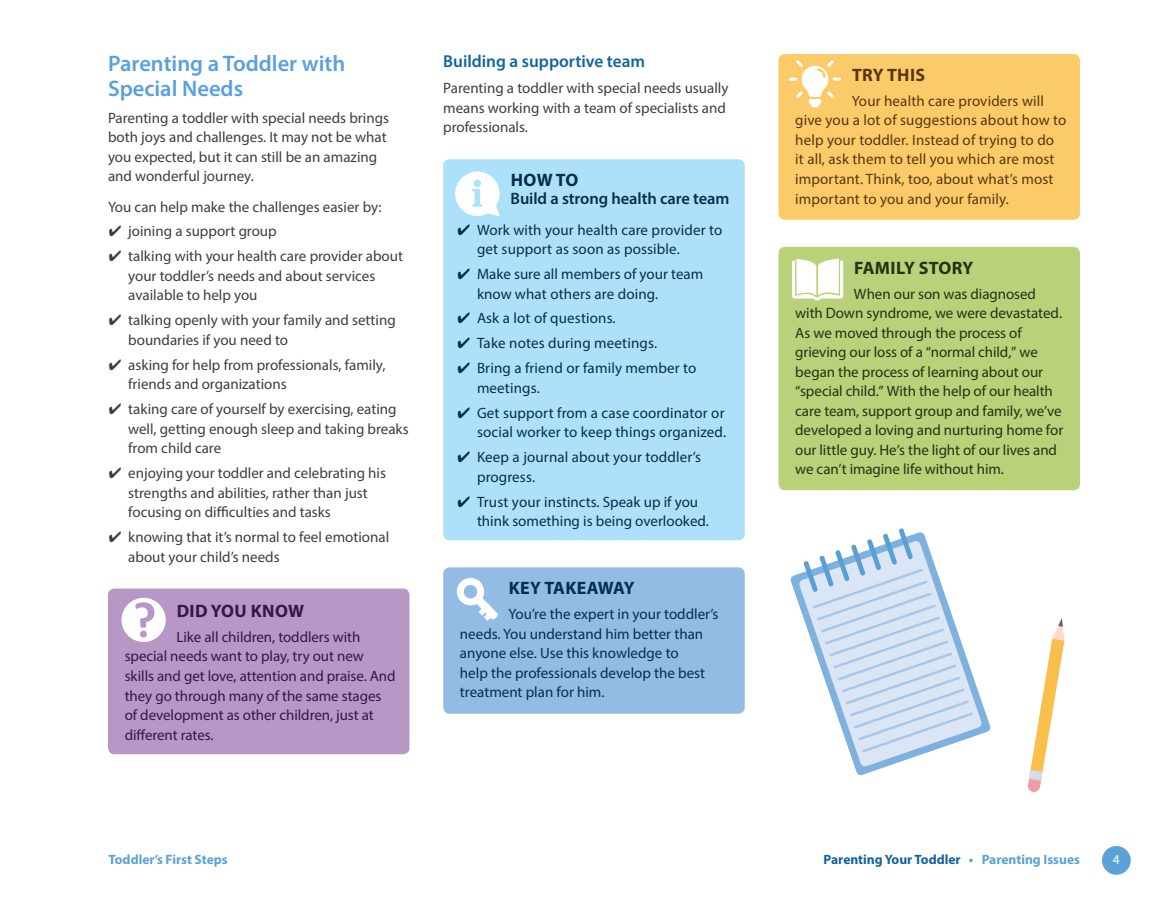
<style>
.page{position:relative;width:1161px;height:905px;background:#fff}
.page>*{position:absolute;margin:0;border:0;box-sizing:border-box;transform-origin:0 0}
.t1{font:600 22.5px/25.5px "Myriad Pro";color:#59a0e2}
.t2{font:700 18px "Myriad Pro";letter-spacing:.015em;color:#062e4e}
.t3{font:700 18px "Myriad Pro";letter-spacing:.02em;color:#273115}
.t4{font:700 18px "Myriad Pro";letter-spacing:.02em;color:#35164c}
.t5{font:700 18px "Myriad Pro";letter-spacing:.02em;color:#583711}
.t6{font:600 17.25px "Myriad Pro";color:#12639f}
.t7{font:600 16.5px "Myriad Pro";letter-spacing:-.005em;color:#062e4e}
.t8{font:15px/19.5px "Myriad Pro";color:#3e3e3f}
.t9{font:15px/19.5px "Myriad Pro";letter-spacing:.005em;color:#062e4e}
.t10{font:15px/19.5px "Myriad Pro";letter-spacing:-.005em;color:#273115}
.t11{font:15px/19.5px "Myriad Pro";letter-spacing:.01em;color:#583711}
.t12{font:15px/19.5px "Myriad Pro";letter-spacing:-.005em;color:#35164c}
.t13{font:700 13.5px "Myriad Pro";color:#12639f}
.t14{font:700 13.5px "Myriad Pro";color:#5aa2d8}
.t15{font:13.5px "Myriad Pro";color:#fff}
.s1{color:#5aa2d8}
</style>
<div class="page">
<div style="left:1102px;top:846px;width:29px;height:28px;background:#5aa2d8;border-radius:50%"></div>
<div style="left:108px;top:588px;width:301px;height:166px;background:#b697c6;border-radius:6px"></div>
<div style="left:122px;top:597px;width:44px;height:45px;background:#fff;border-radius:50%"></div>
<div style="left:140px;top:630px;width:7px;height:7px;background:#b697c6;border-radius:50%"></div>
<svg style="left:135px;top:602px;width:19px;height:25px"></svg>
<div style="left:779px;top:54px;width:301px;height:166px;background:#fccb69;border-radius:6px"></div>
<svg style="left:789px;top:60px;width:52px;height:47px"></svg>
<div style="left:779px;top:247px;width:301px;height:243px;background:#b9d178;border-radius:6px"></div>
<svg style="left:792px;top:259px;width:51px;height:41px"></svg>
<div style="left:443px;top:567px;width:302px;height:146px;background:#92bce4;border-radius:6px"></div>
<svg style="left:457px;top:578px;width:41px;height:43px"></svg>
<div style="left:443px;top:159px;width:302px;height:381px;background:#ade1f9;border-radius:6px"></div>
<svg style="left:455px;top:171px;width:45px;height:45px"></svg>
<svg style="left:1028px;top:618px;width:36px;height:174px"></svg>
<svg style="left:790px;top:574px;width:201px;height:201px"></svg>
<svg style="left:799px;top:528px;width:183px;height:239px"></svg>
<h1 class="t1" style="left:108px;top:50px;width:239px">Parenting a Toddler with<br>Special Needs</h1>
<p class="t8" style="left:108px;top:108px;width:283px">Parenting a toddler with special needs brings both joys and challenges. It may not be what you expected, but it can still be an amazing and wonderful journey.</p>
<p class="t8" style="left:108px;top:196px;width:275px">You can help make the challenges easier by:</p>
<p class="t8" style="left:109px;top:221px;width:170px">✔ joining a support group</p>
<p class="t8" style="left:128px;top:246px;width:276px;text-indent:-20px">✔ talking with your health care provider about your toddler’s needs and about services available to help you</p>
<p class="t8" style="left:128px;top:310px;width:269px;text-indent:-20px">✔ talking openly with your family and setting boundaries if you need to</p>
<p class="t8" style="left:128px;top:355px;width:259px;text-indent:-20px">✔ asking for help from professionals, family, friends and organizations</p>
<p class="t8" style="left:128px;top:399px;width:282px;text-indent:-20px">✔ taking care of yourself by exercising, eating well, getting enough sleep and taking breaks from child care</p>
<p class="t8" style="left:128px;top:463px;width:259px;text-indent:-20px">✔ enjoying your toddler and celebrating his strengths and abilities, rather than just focusing on difficulties and tasks</p>
<p class="t8" style="left:128px;top:527px;width:262px;text-indent:-20px">✔ knowing that it’s normal to feel emotional about your child’s needs</p>
<p class="t4" style="left:177px;top:599px;width:129px">DID YOU KNOW</p>
<p class="t12" style="left:125px;top:627px;width:272px;text-indent:52px">Like all children, toddlers with special needs want to play, try out new skills and get love, attention and praise. And they go through many of the same stages of development as other children, just at different rates.</p>
<p class="t6" style="left:443px;top:50px;width:203px">Building a supportive team</p>
<p class="t8" style="left:443px;top:78px;width:287px">Parenting a toddler with special needs usually means working with a team of specialists and professionals.</p>
<p class="t2" style="left:511px;top:168px;width:69px">HOW TO</p>
<p class="t7" style="left:511px;top:188px;width:220px">Build a strong health care team</p>
<p class="t9" style="left:477px;top:219px;width:247px;text-indent:-20px">✔ Work with your health care provider to get support as soon as possible.</p>
<p class="t9" style="left:477px;top:264px;width:228px;text-indent:-20px">✔ Make sure all members of your team know what others are doing.</p>
<p class="t9" style="left:458px;top:308px;width:160px">✔ Ask a lot of questions.</p>
<p class="t9" style="left:458px;top:333px;width:201px">✔ Take notes during meetings.</p>
<p class="t9" style="left:477px;top:358px;width:221px;text-indent:-20px">✔ Bring a friend or family member to meetings.</p>
<p class="t9" style="left:458px;top:402px;width:270px;text-align:right">✔ Get support from a case coordinator or social worker to keep things organized.</p>
<p class="t9" style="left:477px;top:447px;width:226px;text-indent:-20px">✔ Keep a journal about your toddler’s progress.</p>
<p class="t9" style="left:477px;top:491px;width:233px;text-indent:-20px">✔ Trust your instincts. Speak up if you think something is being overlooked.</p>
<p class="t2" style="left:509px;top:576px;width:127px">KEY TAKEAWAY</p>
<p class="t9" style="left:460px;top:604px;width:260px;text-indent:49px">You’re the expert in your toddler’s needs. You understand him better than anyone else. Use this knowledge to<br>help the professionals develop the best treatment plan for him.</p>
<p class="t5" style="left:852px;top:63px;width:75px">TRY THIS</p>
<p class="t11" style="left:795px;top:91px;width:273px;text-indent:57px">Your health care providers will give you a lot of suggestions about how to help your toddler. Instead of trying to do it all, ask them to tell you which are most important. Think, too, about what’s most important to you and your family.</p>
<p class="t3" style="left:854px;top:256px;width:121px">FAMILY STORY</p>
<p class="t10" style="left:795px;top:284px;width:270px;text-indent:59px">When our son was diagnosed with Down syndrome, we were devastated.<br>As we moved through the process of grieving our loss of a “normal child,” we began the process of learning about our “special child.” With the help of our health care team, support group and family, we’ve developed a loving and nurturing home for our little guy. He’s the light of our lives and we can’t imagine life without him.</p>
<p class="t14" style="left:109px;top:851px;width:121px">Toddler’s First Steps</p>
<p class="t13" style="left:824px;top:851px;width:258px">Parenting Your Toddler <span class="s1">• Parenting Issues</span></p>
<p class="t15" style="left:1113px;top:851px;width:8px">4</p>
</div>
